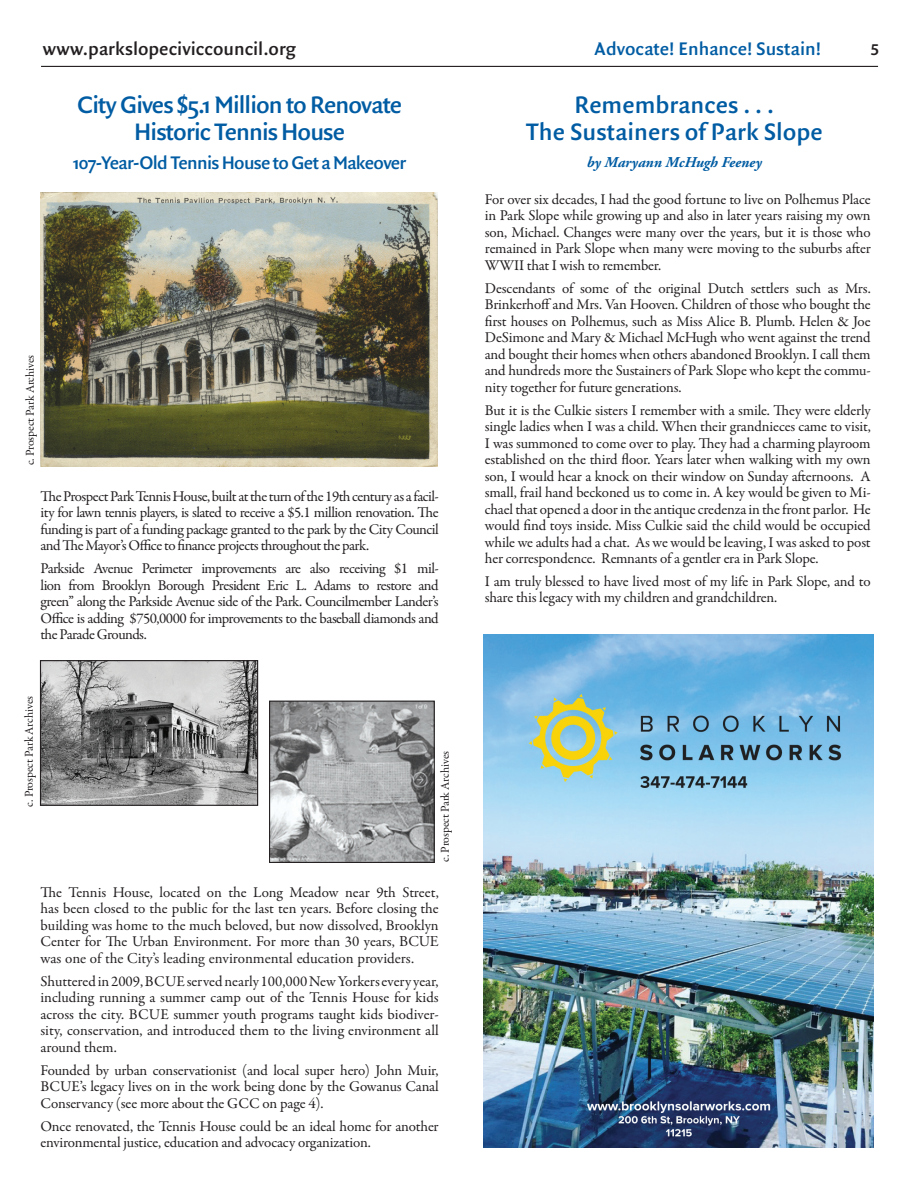
<style>
.page{position:relative;width:918px;height:1188px;background:#fff}
.page>*{position:absolute;margin:0;border:0;box-sizing:border-box;transform-origin:0 0}
.captions{font:600 25.5px/27px "Quadraat Sans OT";letter-spacing:-.025em;color:#015ca3;text-align:center}
.captions-2{font:600 25.5px/27px "Quadraat Sans OT";color:#015ca3;text-align:center}
.captions-3{font:600 19.5px "Quadraat Sans OT";letter-spacing:-.035em;color:#015ca3}
.story_titles{font:600 19.5px "Quadraat Sans OT";color:#231f20}
.story_titles-2{font:600 19.5px "Quadraat Sans OT";color:#015ca3}
.story_titles-3{font:600 16.5px "Myriad Pro";color:#231f20}
.captions-4{font:15px/16.5px "Garamond Premr Pro";letter-spacing:-.015em;color:#231f20;text-align:justify}
.t1{font:italic 700 15px "Adobe Garamond Pro";color:#015ca3}
.captions-5{font:12px "Garamond Premr Pro";letter-spacing:-.02em;color:#231f20}
.s1{font-family:"Adobe Garamond Pro"}
</style>
<div class="page">
<hr style="left:41px;top:66px;width:837px;height:1px;background:#231f20">
<img style="left:483px;top:635px;width:391px;height:513px">
<img style="left:42px;top:662px;width:214px;height:142px">
<div style="left:40px;top:660px;width:218px;height:146px;border:1px solid #231f20"></div>
<img style="left:271px;top:703px;width:162px;height:158px">
<div style="left:269px;top:701px;width:166px;height:162px;border:1px solid #231f20"></div>
<img style="left:40px;top:193px;width:398px;height:274px">
<p class="story_titles" style="left:43px;top:35px;width:254px">www.parkslopeciviccouncil.org</p>
<p class="story_titles-2" style="left:595px;top:35px;width:228px">Advocate! Enhance! Sustain!</p>
<p class="story_titles-3" style="left:870px;top:39px;width:10px">5</p>
<p class="captions" style="left:77px;top:90px;width:327px">City Gives $5.1 Million to Renovate<br>Historic Tennis House</p>
<p class="captions-3" style="left:73px;top:149px;width:335px">107-Year-Old Tennis House to Get a Makeover</p>
<p class="captions-5" style="left:23px;top:465px;width:112px;rotate:-90deg">c. Prospect Park Archives</p>
<p class="captions-4" style="left:40px;top:488px;width:400px">The Prospect Park Tennis House, built at the turn of the 19th century as a facil&shy;ity for lawn tennis players, is slated to receive a $5.1 million renovation. The funding is part of a funding package granted to the park by the City Council and The Mayor’s Office to finance projects throughout the park.</p>
<p class="captions-4" style="left:40px;top:560px;width:400px">Parkside Avenue Perimeter improvements are also receiving $1 mil&shy;lion from Brooklyn Borough President Eric L. Adams to restore and green” along the Parkside Avenue side of the Park. Councilmember Lander’s Office is adding $750,0000 for improvements to the baseball diamonds and the Parade Grounds.</p>
<p class="captions-5" style="left:22px;top:807px;width:112px;rotate:-90deg">c. Prospect Park Archives</p>
<p class="captions-5" style="left:438px;top:862px;width:112px;rotate:-90deg">c. Prospect Park Archives</p>
<p class="captions-4" style="left:40px;top:884px;width:400px">The Tennis House, located on the Long Meadow near 9th Street, has been closed to the public for the last ten years. Before closing the building was home to the much beloved, but now dissolved, Brooklyn Center for The Urban Environment. For more than 30 years, <span class="s1">BCUE was one of the City’s leading environmental education providers.</span></p>
<p class="captions-4" style="left:40px;top:973px;width:400px">Shuttered in 2009, BCUE served nearly 100,000 New Yorkers every year, including running a summer camp out of the Tennis House for kids across the city. BCUE summer youth programs taught kids biodiver&shy;sity, conservation, and introduced them to the living environment all around them.</p>
<p class="captions-4" style="left:40px;top:1062px;width:400px">Founded by urban conservationist (and local super hero) John Muir, BCUE’s legacy lives on in the work being done by the Gowanus Canal Conservancy (see more about the GCC on page 4).</p>
<p class="captions-4" style="left:40px;top:1118px;width:400px">Once renovated, the Tennis House could be an ideal home for another environmental justice, education and advocacy organization.</p>
<p class="captions-2" style="left:526px;top:90px;width:298px">Remembrances . . .<br>The Sustainers of Park Slope</p>
<p class="t1" style="left:587px;top:153px;width:176px">by Maryann McHugh Feeney</p>
<p class="captions-4" style="left:485px;top:191px;width:387px">For over six decades, I had the good fortune to live on Polhemus Place in Park Slope while growing up and also in later years raising my own son, Michael. Changes were many over the years, but it is those who remained in Park Slope when many were moving to the suburbs after WWII that I wish to remember.</p>
<p class="captions-4" style="left:485px;top:280px;width:387px">Descendants of some of the original Dutch settlers such as Mrs.<br>Brinkerhoff and Mrs. Van Hooven. Children of those who bought the first houses on Polhemus, such as Miss Alice B. Plumb. Helen &amp; Joe DeSimone and Mary &amp; Michael McHugh who went against the trend and bought their homes when others abandoned Brooklyn. I call them and hundreds more the Sustainers of Park Slope who kept the commu&shy;nity together for future generations.</p>
<p class="captions-4" style="left:485px;top:402px;width:387px">But it is the Culkie sisters I remember with a smile. They were elderly single ladies when I was a child. When their grandnieces came to visit, I was summoned to come over to play. They had a charming playroom established on the third floor. Years later when walking with my own son, I would hear a knock on their window on Sunday afternoons. A small, frail hand beckoned us to come in. A key would be given to Mi&shy;chael that opened a door in the antique credenza in the front parlor. He would find toys inside. Miss Culkie said the child would be occupied while we adults had a chat. As we would be leaving, I was asked to post her correspondence. Remnants of a gentler era in Park Slope.</p>
<p class="captions-4" style="left:485px;top:573px;width:387px">I am truly blessed to have lived most of my life in Park Slope, and to share this legacy with my children and grandchildren.</p>
</div>
